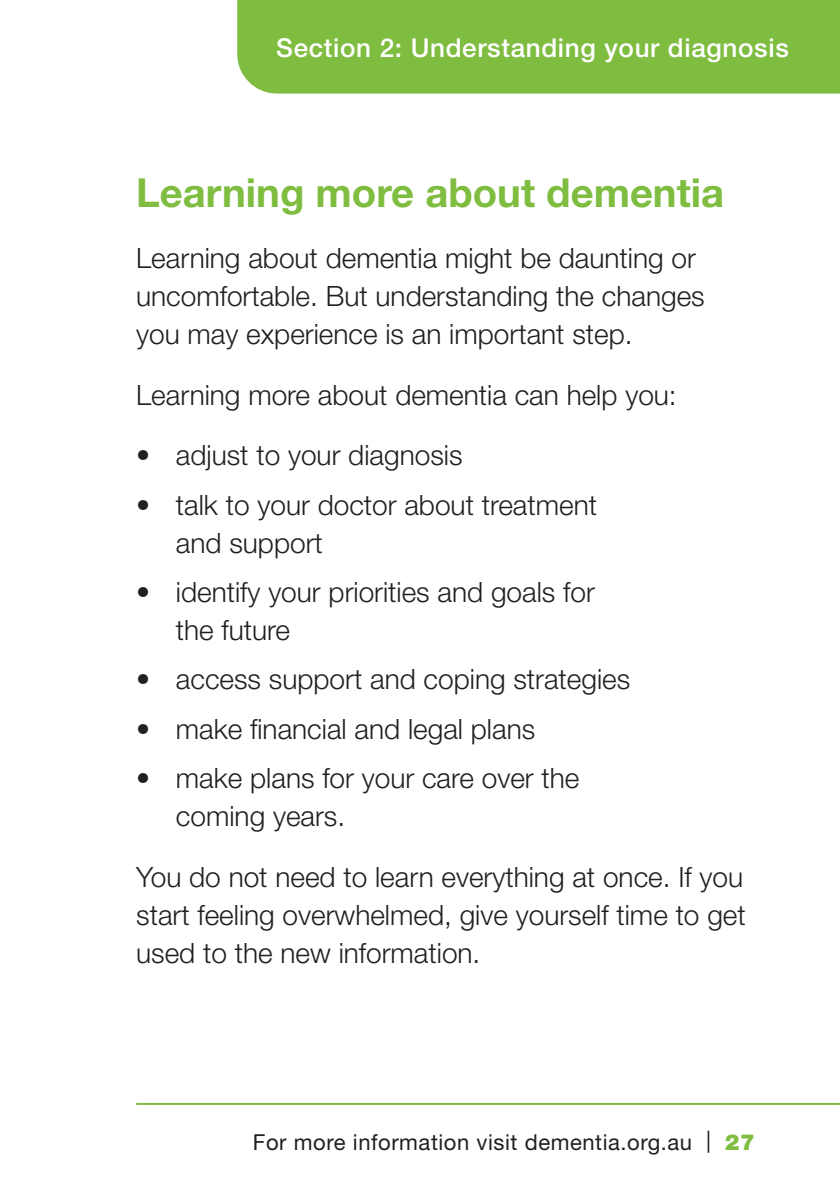
<style>
.page{position:relative;width:840px;height:1191px;background:#fff}
.page>*{position:absolute;margin:0;border:0;box-sizing:border-box;transform-origin:0 0}
.t1{font:700 40px "Helvetica Neue";color:#7fbd41}
.Main_Body{font:300 28px/38px "Helvetica Neue";color:#231f20}
.t2{font:500 26px "Helvetica Neue";letter-spacing:.025em;color:#fff}
.t3{font:22px "Helvetica Neue";letter-spacing:.025em;color:#231f20}
.s1{font-weight:900;color:#7fbd41}
</style>
<div class="page">
<hr style="left:136px;top:1103px;width:703px;height:2px;background:#7fbd41">
<div style="left:237px;top:0;width:602px;height:94px;background:#7fbd41"></div>
<p class="t2" style="left:276px;top:32px;width:514px">Section 2: Understanding your diagnosis</p>
<h1 class="t1" style="left:136px;top:168px;width:589px">Learning more about dementia</h1>
<p class="Main_Body" style="left:136px;top:238px;width:569px">Learning about dementia might be daunting or uncomfortable. But understanding the changes you may experience is an important step.</p>
<p class="Main_Body" style="left:136px;top:375px;width:541px">Learning more about dementia can help you:</p>
<p class="Main_Body" style="left:136px;top:436px;width:327px">• adjust to your diagnosis</p>
<p class="Main_Body" style="left:176px;top:485px;width:422px;text-indent:-40px">• talk to your doctor about treatment and support</p>
<p class="Main_Body" style="left:176px;top:572px;width:420px;text-indent:-40px">• identify your priorities and goals for the future</p>
<p class="Main_Body" style="left:136px;top:660px;width:495px">• access support and coping strategies</p>
<p class="Main_Body" style="left:136px;top:709px;width:400px">• make financial and legal plans</p>
<p class="Main_Body" style="left:176px;top:758px;width:405px;text-indent:-40px">• make plans for your care over the coming years.</p>
<p class="Main_Body" style="left:136px;top:857px;width:610px;text-align:justify">You do not need to learn everything at once. If you start feeling overwhelmed, give yourself time to get used to the new information.</p>
<p class="t3" style="left:253px;top:1129px;width:503px">For more information visit dementia.org.au | <span class="s1">27</span></p>
</div>
